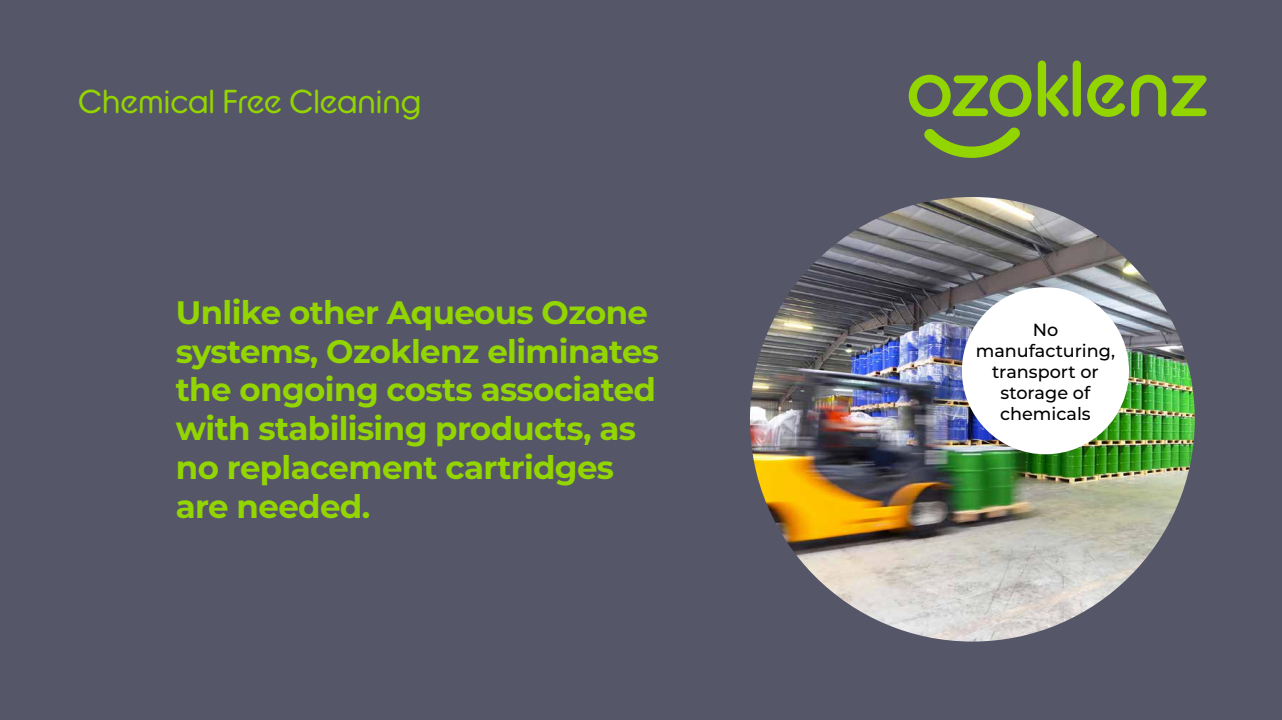
<style>
.page{position:relative;width:1282px;height:720px;background:#fff}
.page>*{position:absolute;margin:0;border:0;box-sizing:border-box;transform-origin:0 0}
.t1{font:33.1px "BC Alphapipe RB";letter-spacing:-.02em;color:#93d500}
.t2{font:700 32.4px/38.9px "Montserrat";letter-spacing:-.02em;color:#93d500}
.t3{font:500 17.6px/21.1px "Montserrat";color:#000;text-align:center}
</style>
<div class="page">
<div style="left:0;top:0;width:1281px;height:720px;background:#565669"></div>
<img style="left:750px;top:197px;width:444px;height:445px;border-radius:222px">
<svg style="left:908px;top:75px;width:123px;height:42px"></svg>
<svg style="left:1046px;top:75px;width:22px;height:42px"></svg>
<div style="left:1037px;top:61px;width:8px;height:56px;background:#93d500;border-radius:4px"></div>
<div style="left:1072px;top:61px;width:8px;height:56px;background:#93d500;border-radius:4px"></div>
<svg style="left:1087px;top:75px;width:37px;height:42px"></svg>
<svg style="left:1131px;top:75px;width:75px;height:42px"></svg>
<svg style="left:924px;top:127px;width:96px;height:31px"></svg>
<div style="left:961px;top:287px;width:167px;height:167px;background:#fff;border-radius:50%"></div>
<p class="t1" style="left:78px;top:81px;width:345px">Chemical Free Cleaning</p>
<p class="t2" style="left:176px;top:291px;width:485px">Unlike other Aqueous Ozone systems, Ozoklenz eliminates the ongoing costs associated with stabilising products, as no replacement cartridges are needed.</p>
<p class="t3" style="left:975px;top:318px;width:141px">No manufacturing, transport or storage of chemicals</p>
</div>
